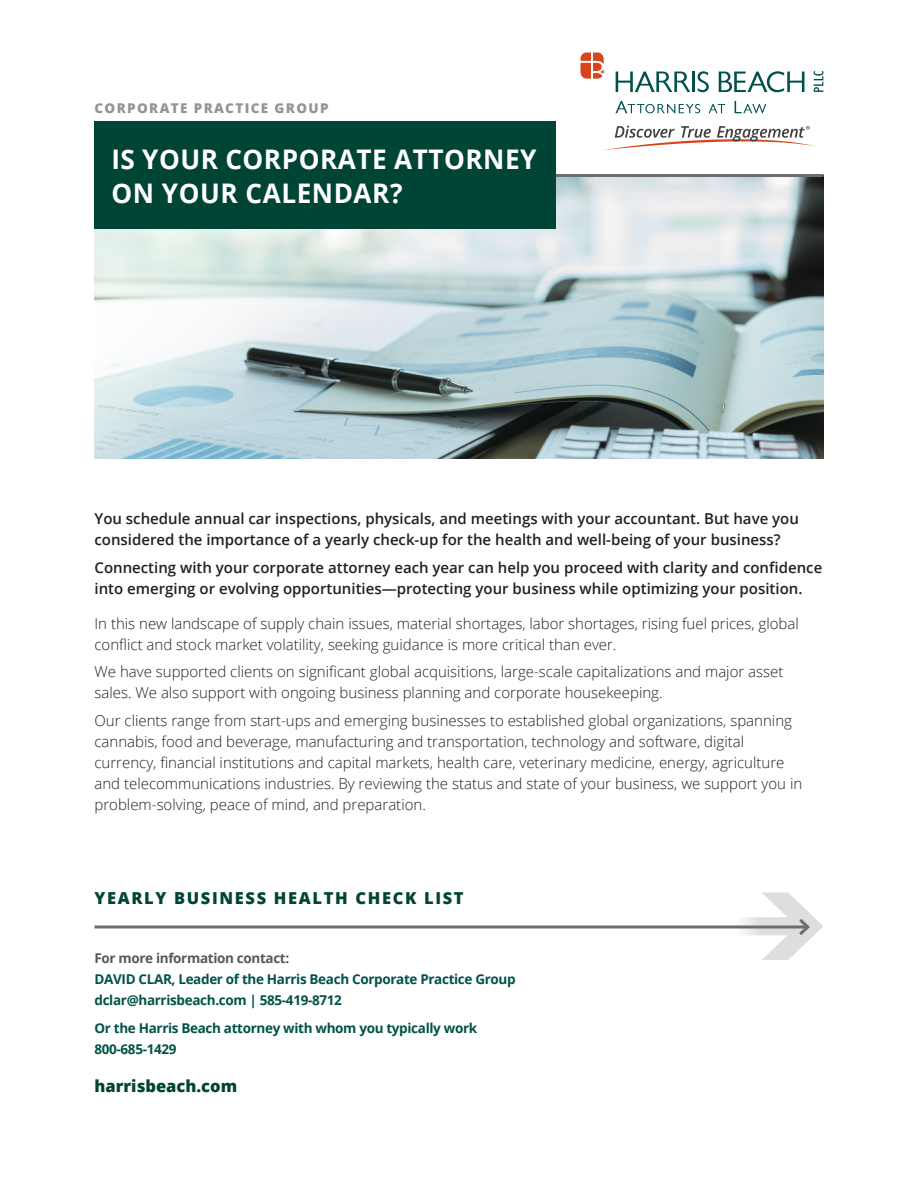
<style>
.page{position:relative;width:918px;height:1188px;background:#fff}
.page>*{position:absolute;margin:0;border:0;box-sizing:border-box;transform-origin:0 0}
.Focus_on_profile_hea{font:700 27px/34.5px "Open Sans";letter-spacing:.02em;color:#fff}
.t1{font:800 16.5px "Open Sans";letter-spacing:.1em;color:#004436}
.t2{font:800 16.5px "Open Sans";color:#004436}
.Body_First_Paragraph{font:300 15px/21px "Open Sans";color:#231f20}
.Body_First_Paragraph-2{font:600 15px/21px "Open Sans";color:#231f20}
.Body__Prac_Grp{font:700 13.5px "Open Sans";letter-spacing:-.025em;color:#005346}
.Body__Prac_Grp-2{font:700 13.5px "Open Sans";letter-spacing:-.025em;color:#57585a}
.t3{font:800 13.5px "Open Sans";letter-spacing:.1em;color:#939598}
</style>
<div class="page">
<img style="left:94px;top:177px;width:729px;height:282px">
<hr style="left:94px;top:174px;width:730px;height:3px;background:#6c6d70">
<div style="left:94px;top:122px;width:462px;height:108px;background:#004436"></div>
<svg style="left:581px;top:52px;width:23px;height:27px"></svg>
<svg style="left:616px;top:72px;width:74px;height:20px"></svg>
<hr style="left:692px;top:72px;width:3px;height:20px;background:#00514d">
<svg style="left:698px;top:71px;width:11px;height:21px"></svg>
<svg style="left:719px;top:71px;width:85px;height:21px"></svg>
<svg style="left:615px;top:101px;width:85px;height:12px"></svg>
<svg style="left:709px;top:104px;width:16px;height:9px"></svg>
<svg style="left:735px;top:101px;width:31px;height:12px"></svg>
<svg style="left:814px;top:71px;width:10px;height:21px"></svg>
<svg style="left:604px;top:126px;width:211px;height:24px"></svg>
<hr style="left:94px;top:926px;width:714px;height:2px;background:#6c6d70">
<svg style="left:736px;top:893px;width:87px;height:67px"></svg>
<p class="t3" style="left:94px;top:97px;width:236px">CORPORATE PRACTICE GROUP</p>
<p class="Focus_on_profile_hea" style="left:111px;top:141px;width:427px">IS YOUR CORPORATE ATTORNEY<br>ON YOUR CALENDAR?</p>
<p class="Body_First_Paragraph-2" style="left:94px;top:508px;width:706px">You schedule annual car inspections, physicals, and meetings with your accountant. But have you considered the importance of a yearly check-up for the health and well-being of your business?</p>
<p class="Body_First_Paragraph-2" style="left:94px;top:557px;width:729px">Connecting with your corporate attorney each year can help you proceed with clarity and confidence into emerging or evolving opportunities—protecting your business while optimizing your position.</p>
<p class="Body_First_Paragraph" style="left:94px;top:612px;width:706px">In this new landscape of supply chain issues, material shortages, labor shortages, rising fuel prices, global conflict and stock market volatility, seeking guidance is more critical than ever.</p>
<p class="Body_First_Paragraph" style="left:94px;top:661px;width:690px">We have supported clients on significant global acquisitions, large-scale capitalizations and major asset sales. We also support with ongoing business planning and corporate housekeeping.</p>
<p class="Body_First_Paragraph" style="left:94px;top:710px;width:709px">Our clients range from start-ups and emerging businesses to established global organizations, spanning cannabis, food and beverage, manufacturing and transportation, technology and software, digital currency, financial institutions and capital markets, health care, veterinary medicine, energy, agriculture and telecommunications industries. By reviewing the status and state of your business, we support you in problem-solving, peace of mind, and preparation.</p>
<p class="t1" style="left:94px;top:885px;width:371px">YEARLY BUSINESS HEALTH CHECK LIST</p>
<p class="Body__Prac_Grp-2" style="left:94px;top:948px;width:196px">For more information contact:</p>
<p class="Body__Prac_Grp" style="left:94px;top:969px;width:423px">DAVID CLAR, Leader of the Harris Beach Corporate Practice Group</p>
<p class="Body__Prac_Grp" style="left:94px;top:990px;width:249px">dclar@harrisbeach.com | 585-419-8712</p>
<p class="Body__Prac_Grp" style="left:94px;top:1018px;width:384px">Or the Harris Beach attorney with whom you typically work</p>
<p class="Body__Prac_Grp" style="left:94px;top:1039px;width:84px">800-685-1429</p>
<p class="t2" style="left:94px;top:1074px;width:144px">harrisbeach.com</p>
</div>
